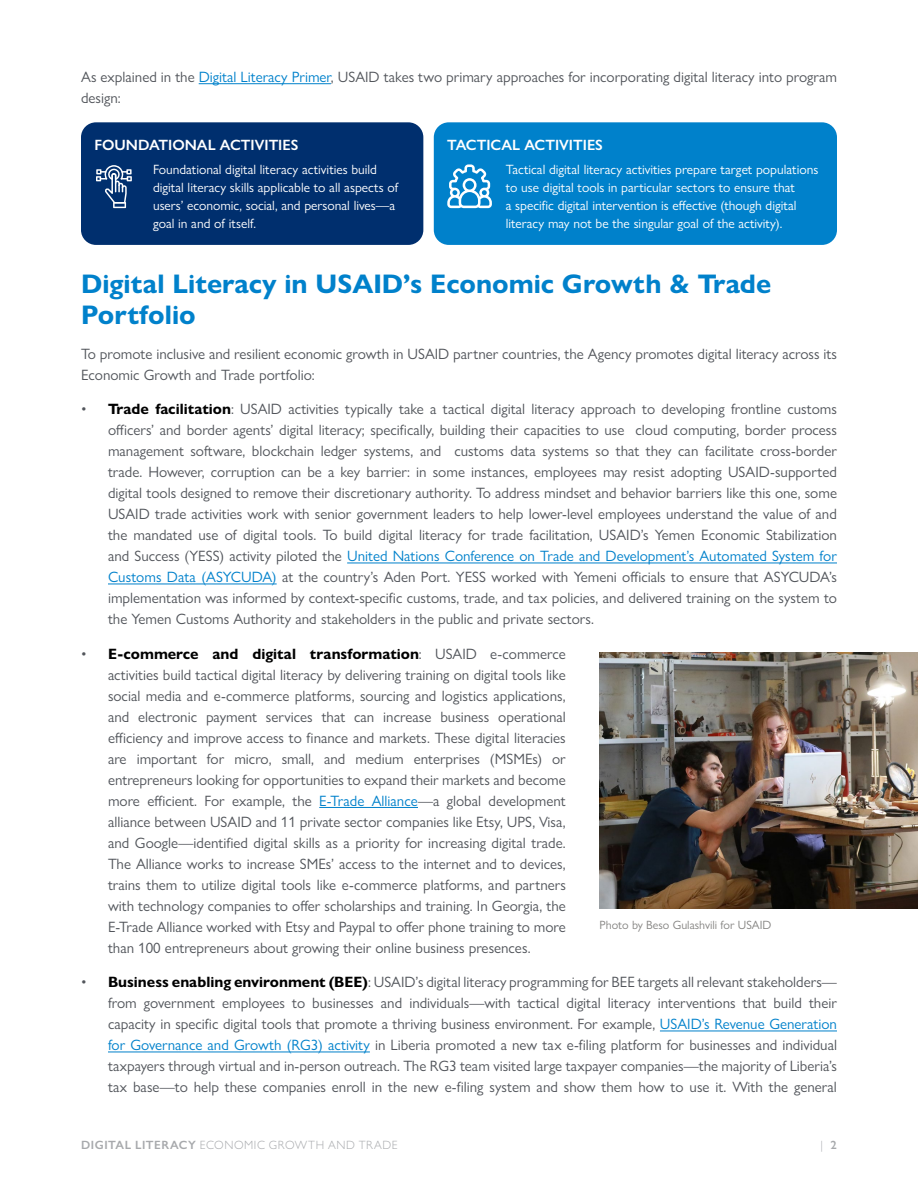
<style>
.page{position:relative;width:918px;height:1188px;background:#fff}
.page>*{position:absolute;margin:0;border:0;box-sizing:border-box;transform-origin:0 0}
.new_H1{font:700 27px/31.5px "Gill Sans Nova";color:#0081cb}
.body{font:15px/21px "Gill Sans Nova";color:#52555b;text-align:justify}
.body-2{font:600 15px "Gill Sans Nova";color:#fff}
.Info_2{font:13.5px/18px "Gill Sans Nova";color:#fff}
.t1{font:300 12px "Gill Sans Nova";letter-spacing:.045em;color:#a7a9ac}
.t2{font:12px "Gill Sans Nova";color:#858482}
.s1{color:#0081cb}
.s2{font-weight:700;color:#000}
.s3{font-weight:600}
</style>
<div class="page">
<hr style="left:199px;top:83px;width:132px;height:1px;background:#0081cb">
<hr style="left:347px;top:563px;width:490px;height:1px;background:#0081cb">
<hr style="left:108px;top:584px;width:169px;height:1px;background:#0081cb">
<hr style="left:319px;top:807px;width:99px;height:1px;background:#0081cb">
<hr style="left:660px;top:1031px;width:177px;height:1px;background:#0081cb">
<hr style="left:108px;top:1052px;width:262px;height:1px;background:#0081cb">
<div style="left:81px;top:122px;width:342px;height:123px;background:#002f6e;border-radius:15px"></div>
<div style="left:434px;top:122px;width:403px;height:123px;background:#0081cb;border-radius:15px"></div>
<svg style="left:96px;top:165px;width:36px;height:43px"></svg>
<svg style="left:447px;top:164px;width:45px;height:44px"></svg>
<img style="left:600px;top:653px;width:318px;height:256px">
<p class="body" style="left:81px;top:66px;width:758px">As explained in the <span class="s1">Digital Literacy Primer</span>, USAID takes two primary approaches for incorporating digital literacy into program design:</p>
<p class="body-2" style="left:94px;top:135px;width:206px">FOUNDATIONAL ACTIVITIES</p>
<p class="Info_2" style="left:153px;top:161px;width:247px">Foundational digital literacy activities build digital literacy skills applicable to all aspects of users’ economic, social, and personal lives—a goal in and of itself.</p>
<p class="body-2" style="left:447px;top:135px;width:157px">TACTICAL ACTIVITIES</p>
<p class="Info_2" style="left:506px;top:161px;width:314px">Tactical digital literacy activities prepare target populations to use digital tools in particular sectors to ensure that<br>a specific digital intervention is effective (though digital literacy may not be the singular goal of the activity).</p>
<p class="new_H1" style="left:81px;top:268px;width:692px">Digital Literacy in USAID’s Economic Growth &amp; Trade<br>Portfolio</p>
<p class="body" style="left:81px;top:343px;width:758px">To promote inclusive and resilient economic growth in USAID partner countries, the Agency promotes digital literacy across its<br>Economic Growth and Trade portfolio:</p>
<p class="body" style="left:108px;top:399px;width:731px;text-indent:-27px">• <span class="s2">Trade facilitation</span>: USAID activities typically take a tactical digital literacy approach to developing frontline customs officers’ and border agents’ digital literacy; specifically, building their capacities to use cloud computing, border process management software, blockchain ledger systems, and customs data systems so that they can facilitate cross-border trade. However, corruption can be a key barrier: in some instances, employees may resist adopting USAID-supported digital tools designed to remove their discretionary authority. To address mindset and behavior barriers like this one, some USAID trade activities work with senior government leaders to help lower-level employees understand the value of and the mandated use of digital tools. To build digital literacy for trade facilitation, USAID’s Yemen Economic Stabilization and Success (YESS) activity piloted the <span class="s1">United Nations Conference on Trade and Development’s Automated System for Customs Data (ASYCUDA)</span> at the country’s Aden Port. YESS worked with Yemeni officials to ensure that ASYCUDA’s implementation was informed by context-specific customs, trade, and tax policies, and delivered training on the system to the Yemen Customs Authority and stakeholders in the public and private sectors.</p>
<p class="body" style="left:108px;top:643px;width:459px;text-indent:-27px">• <span class="s2">E-commerce and digital transformation</span>: USAID e-commerce activities build tactical digital literacy by delivering training on digital tools like social media and e-commerce platforms, sourcing and logistics applications, and electronic payment services that can increase business operational efficiency and improve access to finance and markets. These digital literacies are important for micro, small, and medium enterprises (MSMEs) or entrepreneurs looking for opportunities to expand their markets and become more efficient. For example, the <span class="s1">E-Trade Alliance</span>—a global development alliance between USAID and 11 private sector companies like Etsy, UPS, Visa, and Google—identified digital skills as a priority for increasing digital trade.<br>The Alliance works to increase SMEs’ access to the internet and to devices, trains them to utilize digital tools like e-commerce platforms, and partners with technology companies to offer scholarships and training. In Georgia, the E-Trade Alliance worked with Etsy and Paypal to offer phone training to more than 100 entrepreneurs about growing their online business presences.</p>
<p class="body" style="left:108px;top:972px;width:731px;text-indent:-27px">• <span class="s2">Business enabling environment (BEE)</span>: USAID’s digital literacy programming for BEE targets all relevant stakeholders— from government employees to businesses and individuals—with tactical digital literacy interventions that build their capacity in specific digital tools that promote a thriving business environment. For example, <span class="s1">USAID’s Revenue Generation for Governance and Growth (RG3) activity</span> in Liberia promoted a new tax e-filing platform for businesses and individual taxpayers through virtual and in-person outreach. The RG3 team visited large taxpayer companies—the majority of Liberia’s tax base—to help these companies enroll in the new e-filing system and show them how to use it. With the general</p>
<p class="t2" style="left:600px;top:918px;width:173px">Photo by Beso Gulashvili for USAID</p>
<p class="t1" style="left:81px;top:1138px;width:318px"><span class="s3">DIGITAL LITERACY</span> ECONOMIC GROWTH AND TRADE</p>
<p class="t1" style="left:821px;top:1138px;width:18px">| <span class="s3">2</span></p>
</div>
